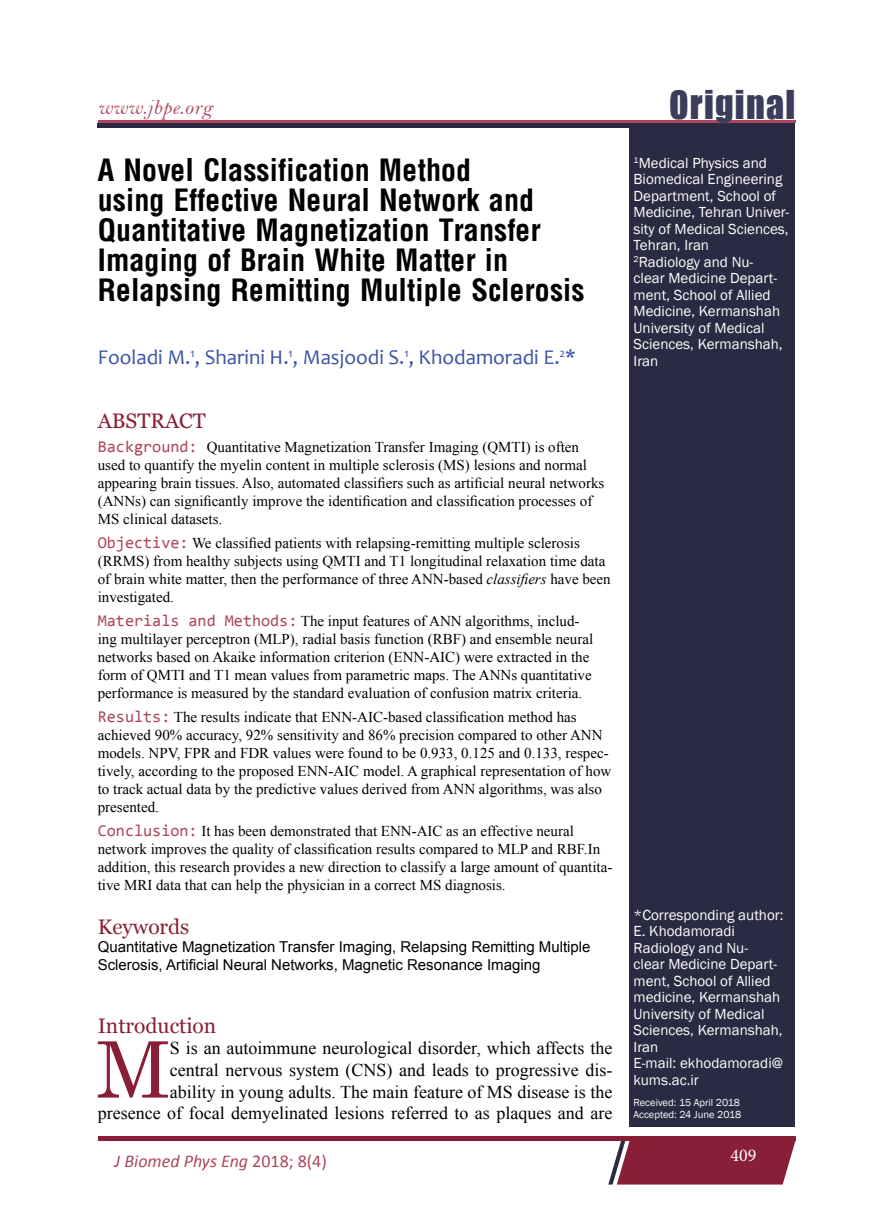
<style>
.page{position:relative;width:893px;height:1212px;background:#fff}
.page>*{position:absolute;margin:0;border:0;box-sizing:border-box;transform-origin:0 0}
.t1{font:77.85px "Century Schoolbook";color:#891f36}
.t2{font:40.5px "Billboard";letter-spacing:.03em;color:#3c3d5b}
.t3{font:700 30px/30px "Arena Condensed";color:#000}
.t4{font:21px "Candara";color:#3a53a4}
.t5{font:21px "Georgia";color:#891f36}
.t6{font:21px "Bell MT Italic";letter-spacing:.03em;color:#ad465c}
.t7{font:18px/21.6px "Times New Roman";color:#000;text-align:right}
.t8{font:italic 18px "Calibri";color:#ad465c}
.t9{font:18px "Minion Pro";color:#fff}
.t10{font:15px/18px "Times New Roman";color:#000}
.t11{font:15px/16.5px "Franklin Gothic";color:#fff}
.t12{font:15px/18px "Arial";color:#000}
.t13{font:10.5px/12px "Franklin Gothic";color:#fff}
.s1{font-family:"Consolas";font-size:16.5px;color:#ae455b}
.s2{font-family:"Consolas";font-size:16.5px;color:#ad465c}
.s3{font-style:italic}
.s4{font-style:normal}
</style>
<div class="page">
<div style="left:98px;top:1136px;width:697px;height:5px;background:#891f36"></div>
<svg style="left:608px;top:1141px;width:187px;height:43px;background:#913348"></svg>
<hr style="left:98px;top:120px;width:698px;height:2px;background:#ad465c">
<div style="left:629px;top:126px;width:166px;height:1001px;background:#2a2a42"></div>
<div style="left:98px;top:123px;width:697px;height:5px;background:#2a2a42"></div>
<h3 class="t6" style="left:98px;top:94px;width:116px">www.jbpe.org</h3>
<h3 class="t3" style="left:98px;top:155px;width:488px">A Novel Classification Method<br>using Effective Neural Network and Quantitative Magnetization Transfer Imaging of Brain White Matter in Relapsing Remitting Multiple Sclerosis</h3>
<h3 class="t4" style="left:98px;top:343px;width:480px">Fooladi M.<sup>1</sup>, Sharini H.<sup>1</sup>, Masjoodi S.<sup>1</sup>, Khodamoradi E.<sup>2</sup>*</h3>
<h3 class="t5" style="left:98px;top:408px;width:109px">ABSTRACT</h3>
<p class="t10" style="left:98px;top:438px;width:508px"><span class="s1">Background:</span> Quantitative Magnetization Transfer Imaging (QMTI) is often used to quantify the myelin content in multiple sclerosis (MS) lesions and normal appearing brain tissues. Also, automated classifiers such as artificial neural networks (ANNs) can significantly improve the identification and classification processes of MS clinical datasets.</p>
<p class="t10" style="left:98px;top:534px;width:514px"><span class="s2">Objective:</span> We classified patients with relapsing-remitting multiple sclerosis (RRMS) from healthy subjects using QMTI and T1 longitudinal relaxation time data of brain white matter, then the performance of three ANN-based <span class="s3">classifiers</span> have been investigated.</p>
<p class="t10" style="left:98px;top:612px;width:497px"><span class="s2">Materials and Methods:</span> The input features of ANN algorithms, includ&shy;ing multilayer perceptron (MLP), radial basis function (RBF) and ensemble neural networks based on Akaike information criterion (ENN-AIC) were extracted in the form of QMTI and T1 mean values from parametric maps. The ANNs quantitative performance is measured by the standard evaluation of confusion matrix criteria.</p>
<p class="t10" style="left:98px;top:708px;width:515px"><span class="s2">Results:</span> The results indicate that ENN-AIC-based classification method has achieved 90% accuracy, 92% sensitivity and 86% precision compared to other ANN models. NPV, FPR and FDR values were found to be 0.933, 0.125 and 0.133, respec&shy;tively, according to the proposed ENN-AIC model. A graphical representation of how to track actual data by the predictive values derived from ANN algorithms, was also presented.</p>
<p class="t10" style="left:98px;top:822px;width:516px"><span class="s2">Conclusion:</span> It has been demonstrated that ENN-AIC as an effective neural network improves the quality of classification results compared to MLP and RBF.In addition, this research provides a new direction to classify a large amount of quantita&shy;tive MRI data that can help the physician in a correct MS diagnosis.</p>
<h3 class="t5" style="left:98px;top:913px;width:93px">Keywords</h3>
<p class="t12" style="left:98px;top:937px;width:494px">Quantitative Magnetization Transfer Imaging, Relapsing Remitting Multiple<br>Sclerosis, Artificial Neural Networks, Magnetic Resonance Imaging</p>
<h3 class="t5" style="left:98px;top:1013px;width:120px">Introduction</h3>
<h1 class="t1" style="left:97px;top:1021px;width:75px">M</h1>
<p class="t7" style="left:98px;top:1037px;width:516px">S is an autoimmune neurological disorder, which affects the<br>central nervous system (CNS) and leads to progressive dis-<br>ability in young adults. The main feature of MS disease is the<br>presence of focal demyelinated lesions referred to as plaques and are</p>
<p class="t8" style="left:115px;top:1148px;width:214px">J Biomed Phys Eng <span class="s4">2018; 8(4)</span></p>
<h2 class="t2" style="left:669px;top:83px;width:128px">Original</h2>
<p class="t11" style="left:634px;top:155px;width:157px"><sup>1</sup>Medical Physics and<br>Biomedical Engineering<br>Department, School of<br>Medicine, Tehran Univer&shy;sity of Medical Sciences,<br>Tehran, Iran<br><sup>2</sup>Radiology and Nu-<br>clear Medicine Depart&shy;ment, School of Allied<br>Medicine, Kermanshah<br>University of Medical<br>Sciences, Kermanshah,<br>Iran</p>
<p class="t11" style="left:634px;top:907px;width:151px">*Corresponding author:<br>E. Khodamoradi<br>Radiology and Nu-<br>clear Medicine Depart&shy;ment, School of Allied medicine, Kermanshah<br>University of Medical<br>Sciences, Kermanshah,<br>Iran<br>E-mail: ekhodamoradi@ kums.ac.ir</p>
<p class="t13" style="left:634px;top:1096px;width:109px">Received: 15 April 2018<br>Accepted: 24 June 2018</p>
<p class="t9" style="left:730px;top:1143px;width:27px">409</p>
</div>
